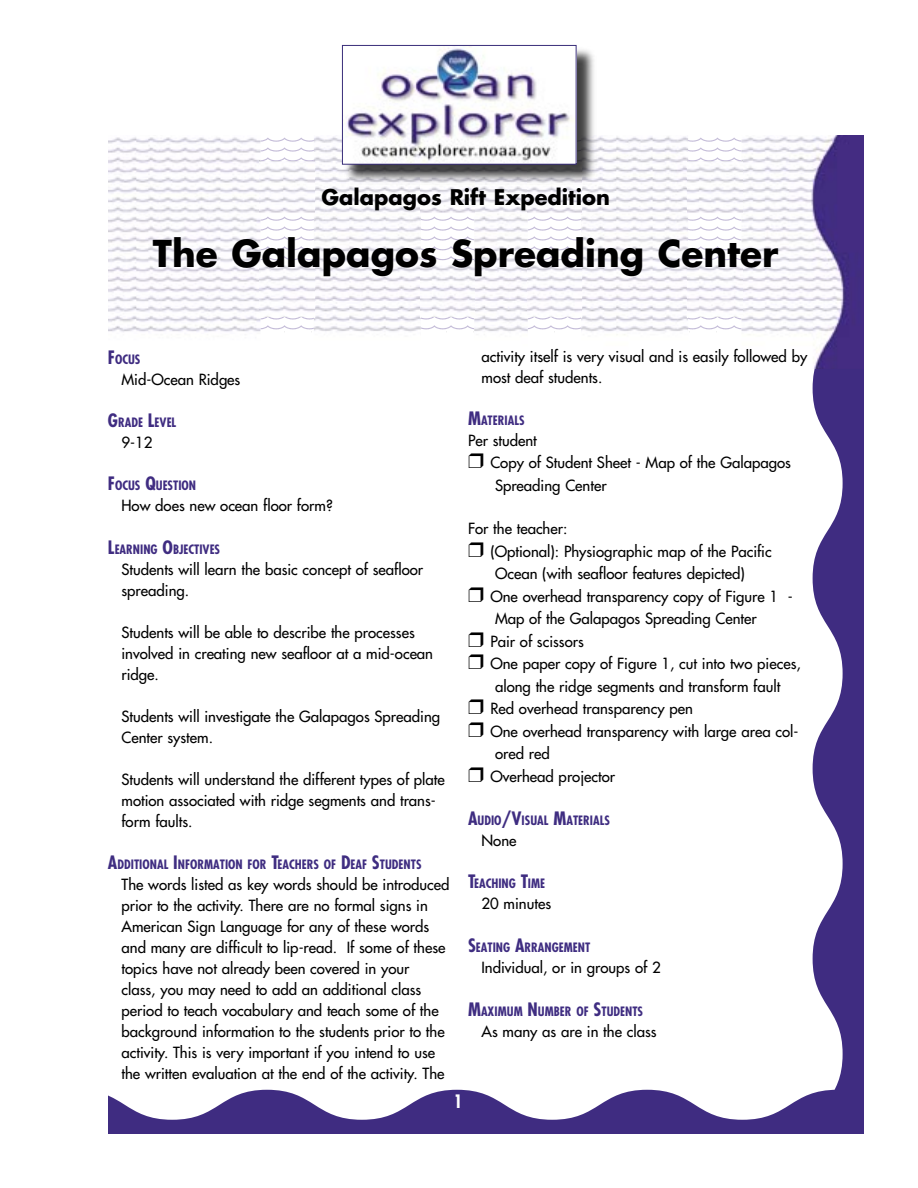
<style>
.page{position:relative;width:918px;height:1188px;background:#fff}
.page>*{position:absolute;margin:0;border:0;box-sizing:border-box;transform-origin:0 0}
.body_text_lists{font:700 36px "Futura";color:#000}
.body_text_lists-2{font:700 21px "Futura";color:#000}
.t1{font:700 condensed 18px "Futura";color:#fff}
.body_text_lists-3{font:15px/21px "Futura";color:#000}
.Materials{font:15px "Futura";color:#000}
.Sub_head{font:700 condensed 12.6px "Futura";color:#3f2d81}
.t2{font:700 condensed 12.6px "Futura";color:#3f2c81}
.s1{font-size:18px}
</style>
<div class="page">
<svg style="left:261px;top:256px;width:52px;height:4px"></svg>
<svg style="left:261px;top:246px;width:52px;height:4px"></svg>
<svg style="left:261px;top:217px;width:52px;height:23px"></svg>
<svg style="left:421px;top:256px;width:53px;height:4px"></svg>
<svg style="left:421px;top:246px;width:53px;height:4px"></svg>
<svg style="left:421px;top:217px;width:53px;height:23px"></svg>
<svg style="left:528px;top:256px;width:53px;height:4px"></svg>
<svg style="left:528px;top:246px;width:53px;height:4px"></svg>
<svg style="left:528px;top:217px;width:53px;height:23px"></svg>
<svg style="left:689px;top:256px;width:52px;height:4px"></svg>
<svg style="left:689px;top:246px;width:52px;height:4px"></svg>
<svg style="left:689px;top:217px;width:52px;height:23px"></svg>
<svg style="left:261px;top:137px;width:52px;height:24px"></svg>
<svg style="left:689px;top:137px;width:52px;height:24px"></svg>
<svg style="left:261px;top:318px;width:52px;height:14px"></svg>
<svg style="left:421px;top:318px;width:53px;height:14px"></svg>
<svg style="left:528px;top:318px;width:53px;height:14px"></svg>
<svg style="left:689px;top:318px;width:52px;height:14px"></svg>
<svg style="left:813px;top:369px;width:51px;height:721px;fill:#3f2c81"></svg>
<svg style="left:108px;top:1090px;width:756px;height:44px"></svg>
<img style="left:108px;top:137px;width:153px;height:195px">
<img style="left:313px;top:135px;width:108px;height:197px">
<img style="left:474px;top:186px;width:54px;height:146px">
<img style="left:581px;top:136px;width:108px;height:199px">
<img style="left:741px;top:135px;width:123px;height:234px">
<img style="left:260px;top:161px;width:55px;height:52px">
<img style="left:420px;top:185px;width:55px;height:28px">
<img style="left:527px;top:185px;width:55px;height:28px">
<img style="left:688px;top:161px;width:54px;height:52px">
<img style="left:260px;top:265px;width:55px;height:53px">
<img style="left:420px;top:265px;width:55px;height:53px">
<img style="left:527px;top:265px;width:55px;height:53px">
<img style="left:688px;top:265px;width:54px;height:53px">
<div style="left:343px;top:46px;width:254px;height:139px;background:#000;opacity:.75"></div>
<img style="left:344px;top:47px;width:231px;height:116px">
<div style="left:342px;top:45px;width:235px;height:120px;border:1px solid #392e7a"></div>
<p class="body_text_lists-2" style="left:322px;top:183px;width:290px">Galapagos Rift Expedition</p>
<p class="body_text_lists" style="left:153px;top:228px;width:627px">The Galapagos Spreading Center</p>
<p class="t2" style="left:108px;top:352px;width:34px"><span class="s1">F</span>OCUS</p>
<p class="body_text_lists-3" style="left:121px;top:369px;width:120px">Mid-Ocean Ridges</p>
<p class="t2" style="left:108px;top:415px;width:70px"><span class="s1">G</span>RADE <span class="s1">L</span>EVEL</p>
<p class="body_text_lists-3" style="left:121px;top:432px;width:32px">9-12</p>
<p class="t2" style="left:108px;top:478px;width:90px"><span class="s1">F</span>OCUS <span class="s1">Q</span>UESTION</p>
<p class="body_text_lists-3" style="left:121px;top:495px;width:213px">How does new ocean floor form?</p>
<p class="t2" style="left:108px;top:541px;width:114px"><span class="s1">L</span>EARNING <span class="s1">O</span>BJECTIVES</p>
<p class="body_text_lists-3" style="left:121px;top:559px;width:303px">Students will learn the basic concept of seafloor spreading.</p>
<p class="body_text_lists-3" style="left:121px;top:622px;width:313px">Students will be able to describe the processes involved in creating new seafloor at a mid-ocean ridge.</p>
<p class="body_text_lists-3" style="left:121px;top:706px;width:320px">Students will investigate the Galapagos Spreading<br>Center system.</p>
<p class="body_text_lists-3" style="left:121px;top:769px;width:325px">Students will understand the different types of plate motion associated with ridge segments and trans&shy;form faults.</p>
<p class="Sub_head" style="left:108px;top:856px;width:315px"><span class="s1">A</span>DDITIONAL <span class="s1">I</span>NFORMATION FOR <span class="s1">T</span>EACHERS OF <span class="s1">D</span>EAF <span class="s1">S</span>TUDENTS</p>
<p class="body_text_lists-3" style="left:121px;top:874px;width:330px">The words listed as key words should be introduced prior to the activity. There are no formal signs in American Sign Language for any of these words and many are difficult to lip-read. If some of these topics have not already been covered in your<br>class, you may need to add an additional class period to teach vocabulary and teach some of the background information to the students prior to the activity. This is very important if you intend to use the written evaluation at the end of the activity. The</p>
<p class="t1" style="left:454px;top:1090px;width:10px">1</p>
<p class="body_text_lists-3" style="left:482px;top:346px;width:327px">activity itself is very visual and is easily followed by most deaf students.</p>
<p class="t2" style="left:468px;top:412px;width:58px"><span class="s1">M</span>ATERIALS</p>
<p class="Materials" style="left:468px;top:431px;width:70px">Per student</p>
<p class="body_text_lists-3" style="left:495px;top:452px;width:297px;line-height:22.5px;text-indent:-5px">Copy of Student Sheet - Map of the Galapagos<br>Spreading Center</p>
<p class="Materials" style="left:468px;top:519px;width:101px">For the teacher:</p>
<p class="body_text_lists-3" style="left:495px;top:540px;width:278px;line-height:22.5px;text-indent:-5px">(Optional): Physiographic map of the Pacific<br>Ocean (with seafloor features depicted)</p>
<p class="body_text_lists-3" style="left:495px;top:585px;width:299px;line-height:22.5px;text-indent:-5px">One overhead transparency copy of Figure 1 -<br>Map of the Galapagos Spreading Center</p>
<p class="body_text_lists-3" style="left:490px;top:631px;width:95px">Pair of scissors</p>
<p class="body_text_lists-3" style="left:495px;top:653px;width:307px;line-height:22.5px;text-indent:-5px">One paper copy of Figure 1, cut into two pieces, along the ridge segments and transform fault</p>
<p class="body_text_lists-3" style="left:490px;top:698px;width:204px">Red overhead transparency pen</p>
<p class="body_text_lists-3" style="left:495px;top:720px;width:305px;line-height:22.5px;text-indent:-5px">One overhead transparency with large area col&shy;ored red</p>
<p class="body_text_lists-3" style="left:490px;top:766px;width:126px">Overhead projector</p>
<p class="Sub_head" style="left:468px;top:813px;width:144px"><span class="s1">A</span>UDIO<span class="s1">/V</span>ISUAL <span class="s1">M</span>ATERIALS</p>
<p class="body_text_lists-3" style="left:482px;top:830px;width:37px">None</p>
<p class="Sub_head" style="left:468px;top:876px;width:79px"><span class="s1">T</span>EACHING <span class="s1">T</span>IME</p>
<p class="body_text_lists-3" style="left:482px;top:893px;width:71px">20 minutes</p>
<p class="Sub_head" style="left:468px;top:939px;width:124px"><span class="s1">S</span>EATING <span class="s1">A</span>RRANGEMENT</p>
<p class="body_text_lists-3" style="left:482px;top:957px;width:181px">Individual, or in groups of 2</p>
<p class="Sub_head" style="left:468px;top:1003px;width:177px"><span class="s1">M</span>AXIMUM <span class="s1">N</span>UMBER OF <span class="s1">S</span>TUDENTS</p>
<p class="body_text_lists-3" style="left:482px;top:1021px;width:177px">As many as are in the class</p>
</div>
